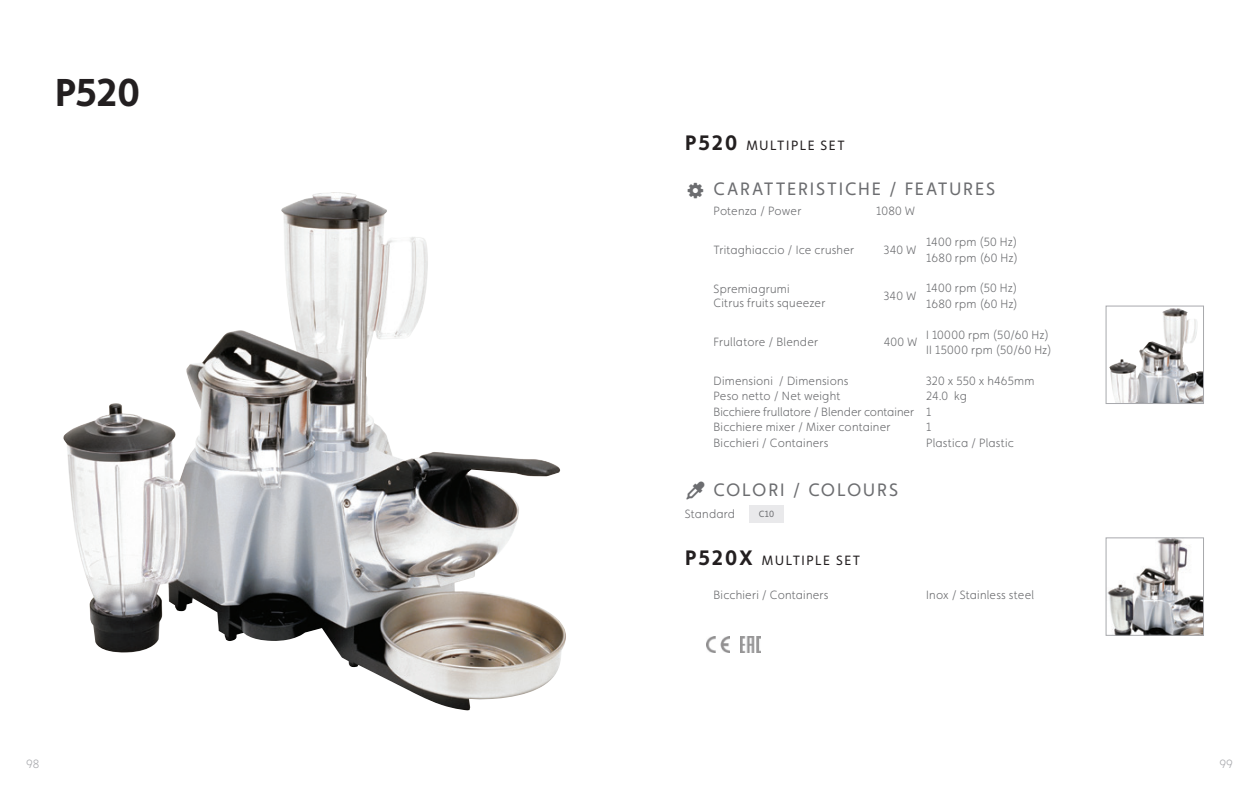
<style>
.page{position:relative;width:1259px;height:787px;background:#fff}
.page>*{position:absolute;margin:0;border:0;box-sizing:border-box;transform-origin:0 0}
.t1{font:700 39px "Faricy New";color:#231f20}
.t2{font:18px "Faricy New";letter-spacing:.105em;color:#6c6d70}
.t3{font:13.5px "Faricy New";letter-spacing:.11em;color:#231f20}
.t4{font:300 12px/15.5px "Faricy New";letter-spacing:.015em;color:#6c6d70}
.t5{font:300 12px "Faricy New";color:#a8a9ad}
.t6{font:9px "Faricy New";color:#6c6d70}
.s1{font-weight:700;font-size:21px}
</style>
<div class="page">
<img style="left:1108px;top:539px;width:93px;height:94px">
<div style="left:1106px;top:537px;width:97px;height:98px;border:1px solid #a8a9ad"></div>
<img style="left:1109px;top:308px;width:92px;height:94px">
<div style="left:1106px;top:306px;width:97px;height:98px;border:1px solid #a8a9ad"></div>
<div style="left:749px;top:506px;width:34px;height:17px;background:#e9e9eb"></div>
<img style="left:706px;top:636px;width:24px;height:17px">
<img style="left:740px;top:636px;width:20px;height:17px">
<img style="left:63px;top:192px;width:503px;height:518px">
<h1 class="t1" style="left:55px;top:69px;width:86px">P520</h1>
<p class="t3" style="left:685px;top:137px;width:161px"><span class="s1">P520</span> MULTIPLE SET</p>
<h2 class="t2" style="left:713px;top:178px;width:283px">CARATTERISTICHE / FEATURES</h2>
<p class="t4" style="left:713px;top:203px;width:89px">Potenza / Power</p>
<p class="t4" style="left:876px;top:203px;width:41px">1080 W</p>
<p class="t4" style="left:713px;top:242px;width:142px">Tritaghiaccio / Ice crusher</p>
<p class="t4" style="left:883px;top:242px;width:34px">340 W</p>
<p class="t4" style="left:926px;top:234px;width:93px">1400 rpm (50 Hz)<br>1680 rpm (60 Hz)</p>
<p class="t4" style="left:713px;top:281px;width:113px;line-height:14.4px">Spremiagrumi<br>Citrus fruits squeezer</p>
<p class="t4" style="left:883px;top:288px;width:34px">340 W</p>
<p class="t4" style="left:926px;top:280px;width:93px">1400 rpm (50 Hz)<br>1680 rpm (60 Hz)</p>
<p class="t4" style="left:713px;top:334px;width:106px">Frullatore / Blender</p>
<p class="t4" style="left:883px;top:334px;width:35px">400 W</p>
<p class="t4" style="left:926px;top:327px;width:127px">I 10000 rpm (50/60 Hz)<br>II 15000 rpm (50/60 Hz)</p>
<p class="t4" style="left:713px;top:373px;width:136px">Dimensioni / Dimensions</p>
<p class="t4" style="left:926px;top:373px;width:110px">320 x 550 x h465mm</p>
<p class="t4" style="left:713px;top:388px;width:128px">Peso netto / Net weight</p>
<p class="t4" style="left:713px;top:388px;width:255px;text-indent:213px">24.0 kg<br>Bicchiere frullatore / Blender container 1<br>Bicchiere mixer / Mixer container</p>
<p class="t4" style="left:926px;top:419px;width:7px">1</p>
<p class="t4" style="left:713px;top:435px;width:116px">Bicchieri / Containers</p>
<p class="t4" style="left:926px;top:435px;width:89px">Plastica / Plastic</p>
<h2 class="t2" style="left:713px;top:479px;width:186px">COLORI / COLOURS</h2>
<p class="t4" style="left:685px;top:506px;width:52px">Standard</p>
<p class="t6" style="left:759px;top:509px;width:17px">C10</p>
<p class="t3" style="left:685px;top:553px;width:176px"><span class="s1">P520X</span> MULTIPLE SET</p>
<p class="t4" style="left:713px;top:587px;width:116px">Bicchieri / Containers</p>
<p class="t4" style="left:926px;top:587px;width:109px">Inox / Stainless steel</p>
<p class="t5" style="left:26px;top:757px;width:15px">98</p>
<p class="t5" style="left:1219px;top:757px;width:15px">99</p>
</div>
